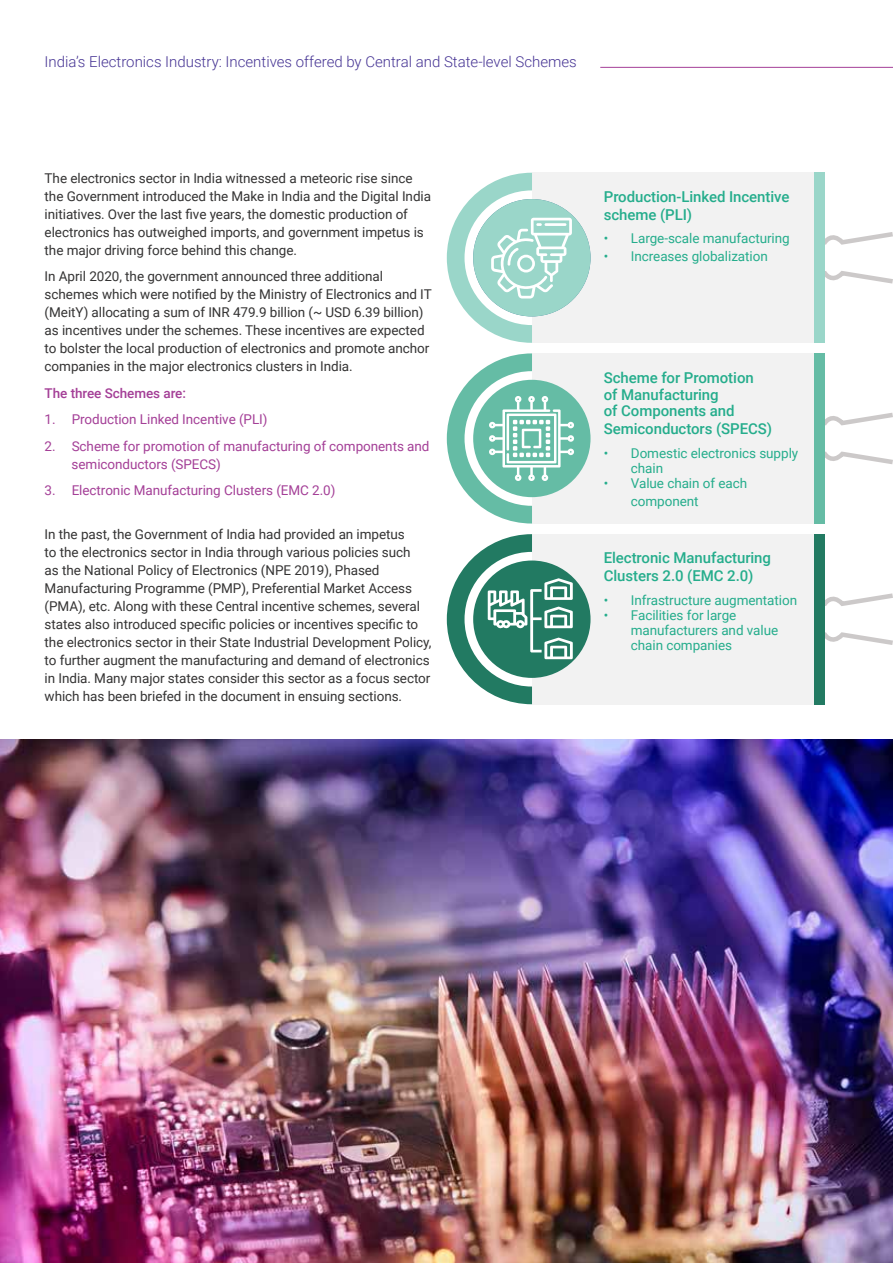
<style>
.page{position:relative;width:893px;height:1263px;background:#fff}
.page>*{position:absolute;margin:0;border:0;box-sizing:border-box;transform-origin:0 0}
.t1{font:500 15px/18px "Roboto";letter-spacing:-.005em;color:#25ad8c}
.t2{font:300 15px "Roboto";color:#463494}
.t3{font:13.5px/18px "Roboto";letter-spacing:-.005em;color:#343333}
.t4{font:13.5px/15px "Roboto";letter-spacing:-.005em;color:#25ad8c}
.t5{font:13.5px/18px "Roboto";letter-spacing:-.005em;color:#a43f97}
.t6{font:500 13.5px "Roboto";letter-spacing:-.005em;color:#a43f97}
</style>
<div class="page">
<hr style="left:600px;top:67px;width:293px;height:1px;background:#a43f97">
<svg style="left:807px;top:229px;width:86px;height:419px"></svg>
<div style="left:532px;top:534px;width:292px;height:170px;background:#f2f2f2"></div>
<div style="left:532px;top:353px;width:292px;height:170px;background:#f2f2f2"></div>
<div style="left:532px;top:173px;width:292px;height:170px;background:#f2f2f2"></div>
<div style="left:473px;top:380px;width:117px;height:117px;background:#65bca5;border-radius:50%"></div>
<div style="left:473px;top:199px;width:117px;height:117px;background:#9ad6c9;border-radius:50%"></div>
<div style="left:473px;top:560px;width:117px;height:118px;background:#227a62;border-radius:50%"></div>
<div style="left:814px;top:534px;width:10px;height:170px;background:#227a62"></div>
<div style="left:814px;top:353px;width:10px;height:170px;background:#65bca5"></div>
<div style="left:814px;top:173px;width:10px;height:170px;background:#9ad6c9"></div>
<svg style="left:447px;top:173px;width:125px;height:170px"></svg>
<svg style="left:447px;top:353px;width:127px;height:170px"></svg>
<svg style="left:447px;top:534px;width:126px;height:170px"></svg>
<img style="left:0;top:740px;width:893px;height:523px">
<p class="t2" style="left:45px;top:51px;width:534px">India’s Electronics Industry: Incentives offered by Central and State-level Schemes</p>
<p class="t3" style="left:45px;top:169px;width:388px">The electronics sector in India witnessed a meteoric rise since the Government introduced the Make in India and the Digital India initiatives. Over the last five years, the domestic production of electronics has outweighed imports, and government impetus is the major driving force behind this change.</p>
<p class="t3" style="left:45px;top:267px;width:389px">In April 2020, the government announced three additional schemes which were notified by the Ministry of Electronics and IT (MeitY) allocating a sum of INR 479.9 billion (~ USD 6.39 billion) as incentives under the schemes. These incentives are expected to bolster the local production of electronics and promote anchor companies in the major electronics clusters in India.</p>
<p class="t6" style="left:45px;top:384px;width:143px">The three Schemes are:</p>
<p class="t5" style="left:45px;top:410px;width:224px">1. Production Linked Incentive (PLI)</p>
<p class="t5" style="left:72px;top:436px;width:359px;text-indent:-27px">2. Scheme for promotion of manufacturing of components and semiconductors (SPECS)</p>
<p class="t5" style="left:45px;top:481px;width:292px">3. Electronic Manufacturing Clusters (EMC 2.0)</p>
<p class="t3" style="left:45px;top:524px;width:388px">In the past, the Government of India had provided an impetus<br>to the electronics sector in India through various policies such<br>as the National Policy of Electronics (NPE 2019), Phased Manufacturing Programme (PMP), Preferential Market Access (PMA), etc. Along with these Central incentive schemes, several states also introduced specific policies or incentives specific to the electronics sector in their State Industrial Development Policy, to further augment the manufacturing and demand of electronics in India. Many major states consider this sector as a focus sector which has been briefed in the document in ensuing sections.</p>
<p class="t1" style="left:604px;top:187px;width:187px">Production-Linked Incentive scheme (PLI)</p>
<p class="t4" style="left:604px;top:231px;width:187px">• Large-scale manufacturing</p>
<p class="t4" style="left:604px;top:249px;width:166px">• Increases globalization</p>
<p class="t1" style="left:604px;top:369px;width:151px;line-height:16.5px">Scheme for Promotion of Manufacturing<br>of Components and</p>
<p class="t1" style="left:604px;top:419px;width:170px">Semiconductors (SPECS)</p>
<p class="t4" style="left:631px;top:445px;width:169px;text-indent:-27px">• Domestic electronics supply chain</p>
<p class="t4" style="left:631px;top:473px;width:118px;line-height:18px;text-indent:-27px">• Value chain of each component</p>
<p class="t1" style="left:604px;top:548px;width:169px">Electronic Manufacturing<br>Clusters 2.0 (EMC 2.0)</p>
<p class="t4" style="left:604px;top:592px;width:195px">• Infrastructure augmentation</p>
<p class="t4" style="left:631px;top:607px;width:149px;text-indent:-27px">• Facilities for large manufacturers and value chain companies</p>
</div>
